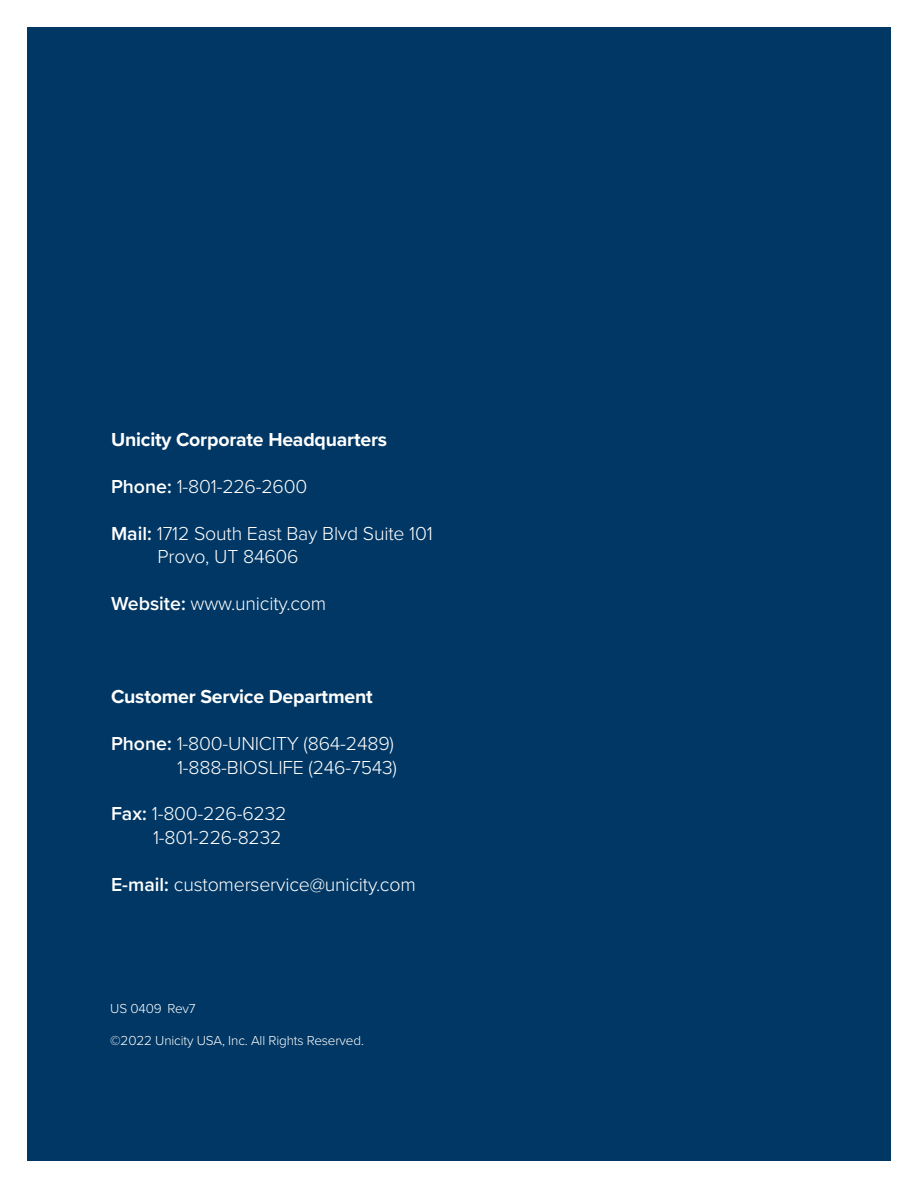
<style>
.page{position:relative;width:918px;height:1188px;background:#fff}
.page>*{position:absolute;margin:0;border:0;box-sizing:border-box;transform-origin:0 0}
.t1{font:300 19.5px "Proxima Nova";letter-spacing:-.01em;color:#fff}
.t2{font:700 19.5px "Proxima Nova";letter-spacing:-.01em;color:#fff}
.t3{font:300 13.5px "Proxima Nova";letter-spacing:-.01em;color:#fff}
.s1{font-weight:600}
</style>
<div class="page">
<div style="left:27px;top:27px;width:864px;height:1134px;background:#003764"></div>
<p class="t2" style="left:111px;top:425px;width:278px">Unicity Corporate Headquarters</p>
<p class="t1" style="left:111px;top:472px;width:198px"><span class="s1">Phone:</span> 1-801-226-2600</p>
<p class="t1" style="left:111px;top:518px;width:323px"><span class="s1">Mail:</span> 1712 South East Bay Blvd Suite 101</p>
<p class="t1" style="left:158px;top:542px;width:143px">Provo, UT 84606</p>
<p class="t1" style="left:111px;top:589px;width:217px"><span class="s1">Website:</span> www.unicity.com</p>
<p class="t2" style="left:111px;top:682px;width:263px">Customer Service Department</p>
<p class="t1" style="left:111px;top:729px;width:284px"><span class="s1">Phone:</span> 1-800-UNICITY (864-2489)</p>
<p class="t1" style="left:177px;top:752px;width:222px">1-888-BIOSLIFE (246-7543)</p>
<p class="t1" style="left:111px;top:799px;width:177px"><span class="s1">Fax:</span> 1-800-226-6232</p>
<p class="t1" style="left:153px;top:823px;width:130px">1-801-226-8232</p>
<p class="t1" style="left:111px;top:869px;width:306px"><span class="s1">E-mail:</span> customerservice@unicity.com</p>
<p class="t3" style="left:110px;top:998px;width:87px">US 0409 Rev7</p>
<p class="t3" style="left:110px;top:1030px;width:255px">©2022 Unicity USA, Inc. All Rights Reserved.</p>
</div>
